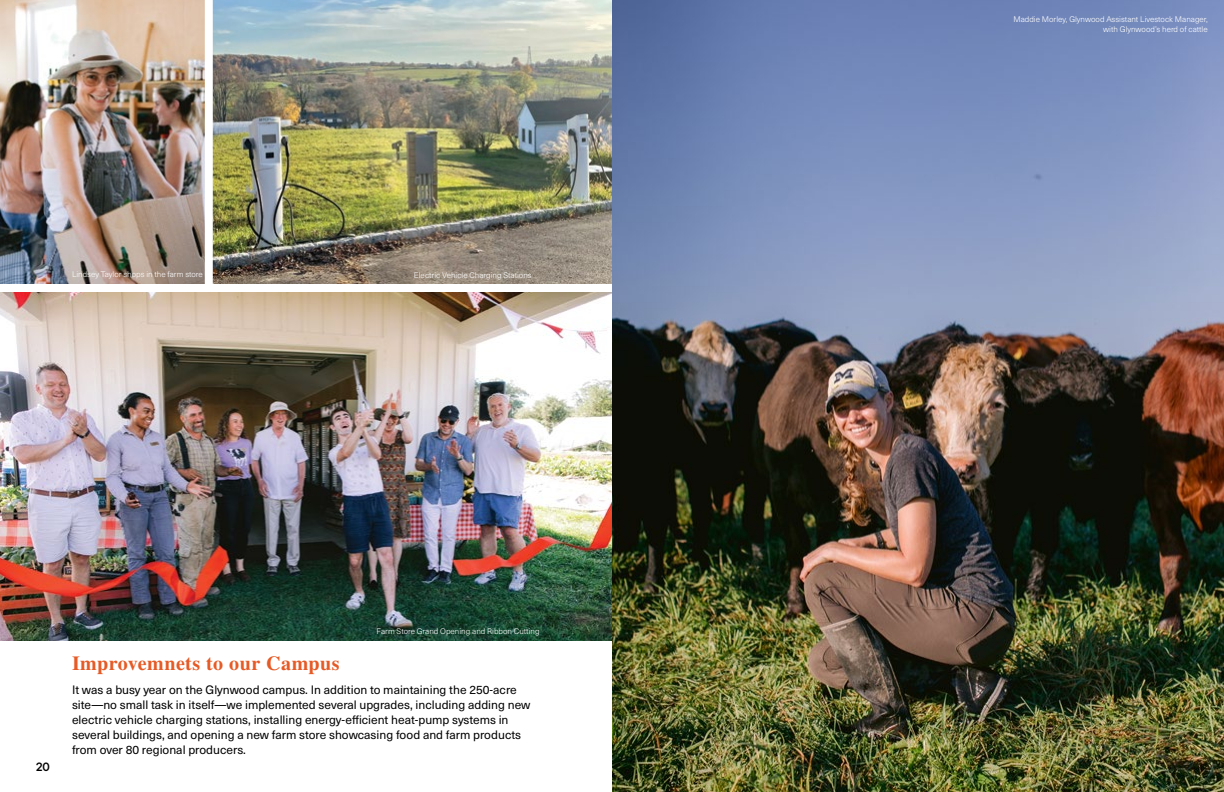
<style>
.page{position:relative;width:1224px;height:792px;background:#fff}
.page>*{position:absolute;margin:0;border:0;box-sizing:border-box;transform-origin:0 0}
.t1{font:700 20px "STIX General";letter-spacing:.025em;color:#e65a25}
.t2{font:12px/15px "Neue Haas Unica W1 G";color:#000}
.t3{font:12px "TT Commons Pro Db";color:#000}
.t4{font:300 8px/10px "Neue Haas Unica W1 G";color:#fff;text-align:right}
</style>
<div class="page">
<img style="left:0;top:292px;width:612px;height:349px">
<img style="left:213px;top:0;width:399px;height:284px">
<img style="left:612px;top:0;width:612px;height:792px">
<img style="left:0;top:0;width:205px;height:284px">
<p class="t4" style="left:72px;top:269px;width:132px">Lindsey Taylor shops in the farm store</p>
<p class="t4" style="left:414px;top:270px;width:119px">Electric Vehicle Charging Stations</p>
<p class="t3" style="left:36px;top:758px;width:15px">20</p>
<p class="t4" style="left:377px;top:626px;width:165px">Farm Store Grand Opening and Ribbon Cutting</p>
<h1 class="t1" style="left:72px;top:649px;width:269px">Improvemnets to our Campus</h1>
<p class="t2" style="left:72px;top:682px;width:460px">It was a busy year on the Glynwood campus. In addition to maintaining the 250-acre site—no small task in itself—we implemented several upgrades, including adding new electric vehicle charging stations, installing energy-efficient heat-pump systems in several buildings, and opening a new farm store showcasing food and farm products from over 80 regional producers.</p>
<p class="t4" style="left:1013px;top:13px;width:196px">Maddie Morley, Glynwood Assistant Livestock Manager, with Glynwood’s herd of cattle</p>
</div>
